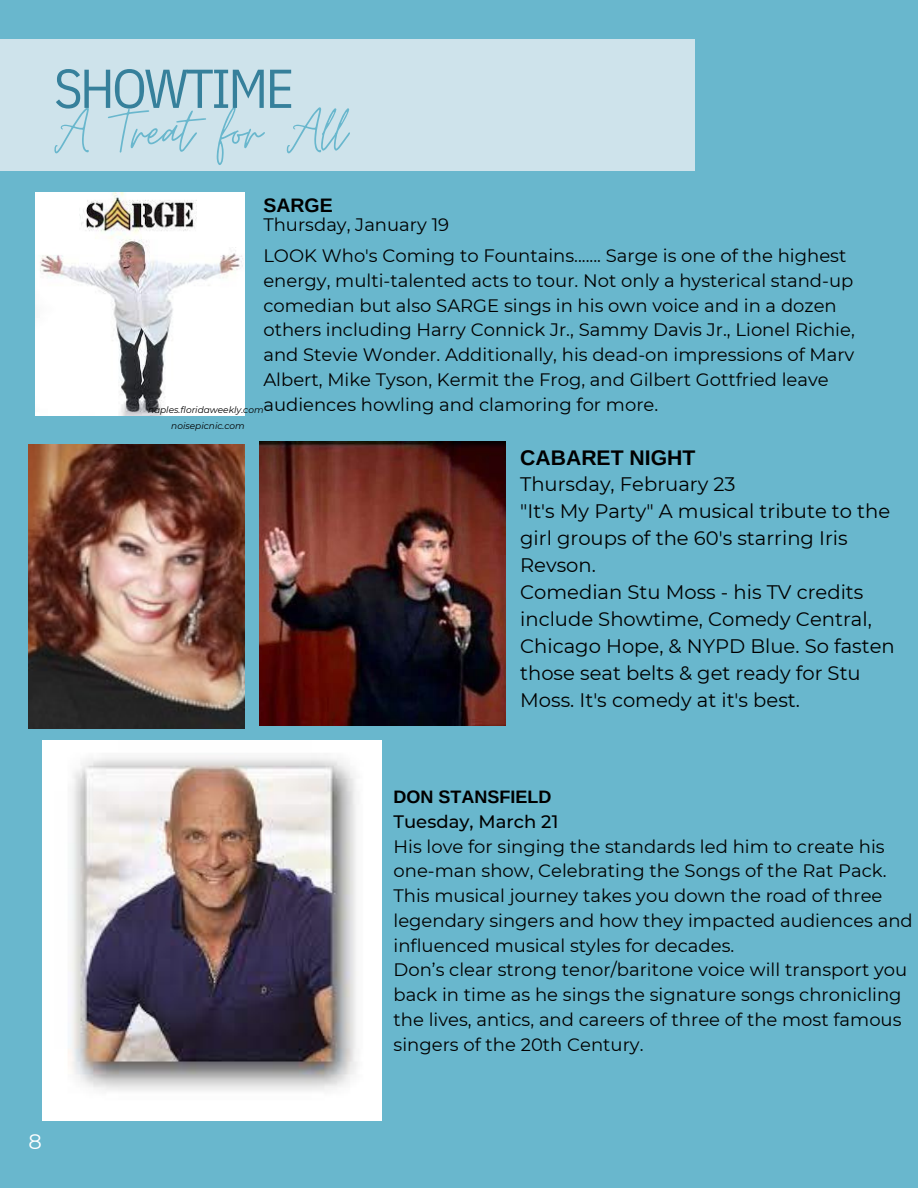
<style>
.page{position:relative;width:918px;height:1188px;background:#69b7cd}
.page>*{position:absolute;margin:0;border:0;box-sizing:border-box;transform-origin:0 0}
.t1{font:54.75px "IBM Plex Sans Cond";letter-spacing:-.05em;color:#36809b}
.t2{font:700 21.15px "Arimo";color:#000}
.t3{font:21px "Montserrat";color:#fff}
.t4{font:19.5px/26.8px "Montserrat";color:#000}
.t5{font:700 19.5px "Arimo";color:#000}
.t6{font:18px/24.8px "Montserrat";color:#000}
.t7{font:500 18px "Montserrat";color:#000}
.t8{font:700 18px "Arimo";color:#000}
.t9{font:italic 9px "Montserrat";color:#000}
</style>
<div class="page">
<img style="left:35px;top:193px;width:210px;height:223px">
<div style="left:0;top:39px;width:695px;height:132px;background:#cee3eb"></div>
<svg style="left:54px;top:107px;width:35px;height:46px"></svg>
<svg style="left:108px;top:109px;width:98px;height:44px"></svg>
<svg style="left:217px;top:107px;width:48px;height:58px"></svg>
<svg style="left:286px;top:107px;width:64px;height:46px"></svg>
<img style="left:42px;top:741px;width:340px;height:380px">
<img style="left:29px;top:445px;width:216px;height:283px">
<img style="left:260px;top:442px;width:245px;height:283px">
<h1 class="t1" style="left:54px;top:52px;width:242px">SHOWTIME</h1>
<p class="t3" style="left:29px;top:1129px;width:15px">8</p>
<p class="t5" style="left:263px;top:194px;width:71px">SARGE</p>
<p class="t6" style="left:263px;top:208px;width:584px;line-height:31.5px">Thursday, January 19<br>LOOK Who's Coming to Fountains....... Sarge is one of the highest</p>
<p class="t6" style="left:263px;top:268px;width:592px">energy, multi-talented acts to tour. Not only a hysterical stand-up</p>
<p class="t6" style="left:263px;top:293px;width:575px">comedian but also SARGE sings in his own voice and in a dozen</p>
<p class="t6" style="left:263px;top:318px;width:593px">others including Harry Connick Jr., Sammy Davis Jr., Lionel Richie,</p>
<p class="t6" style="left:263px;top:342px;width:593px">and Stevie Wonder. Additionally, his dead-on impressions of Marv</p>
<p class="t6" style="left:263px;top:367px;width:567px">Albert, Mike Tyson, Kermit the Frog, and Gilbert Gottfried leave</p>
<p class="t6" style="left:148px;top:392px;width:512px"><sub>naples.floridaweekly.com</sub>audiences howling and clamoring for more.</p>
<p class="t9" style="left:171px;top:420px;width:75px">noisepicnic.com</p>
<p class="t2" style="left:520px;top:445px;width:177px">CABARET NIGHT</p>
<p class="t4" style="left:520px;top:471px;width:376px">Thursday, February 23<br>"It's My Party" A musical tribute to the girl groups of the 60's starring Iris<br>Revson.<br>Comedian Stu Moss - his TV credits include Showtime, Comedy Central,<br>Chicago Hope, &amp; NYPD Blue. So fasten those seat belts &amp; get ready for Stu<br>Moss. It's comedy at it's best.</p>
<p class="t8" style="left:394px;top:787px;width:160px">DON STANSFIELD</p>
<p class="t7" style="left:394px;top:811px;width:166px">Tuesday, March 21</p>
<p class="t6" style="left:394px;top:834px;width:521px">His love for singing the standards led him to create his one-man show, Celebrating the Songs of the Rat Pack.<br>This musical journey takes you down the road of three legendary singers and how they impacted audiences and influenced musical styles for decades.<br>Don’s clear strong tenor/baritone voice will transport you back in time as he sings the signature songs chronicling the lives, antics, and careers of three of the most famous singers of the 20th Century.</p>
</div>
